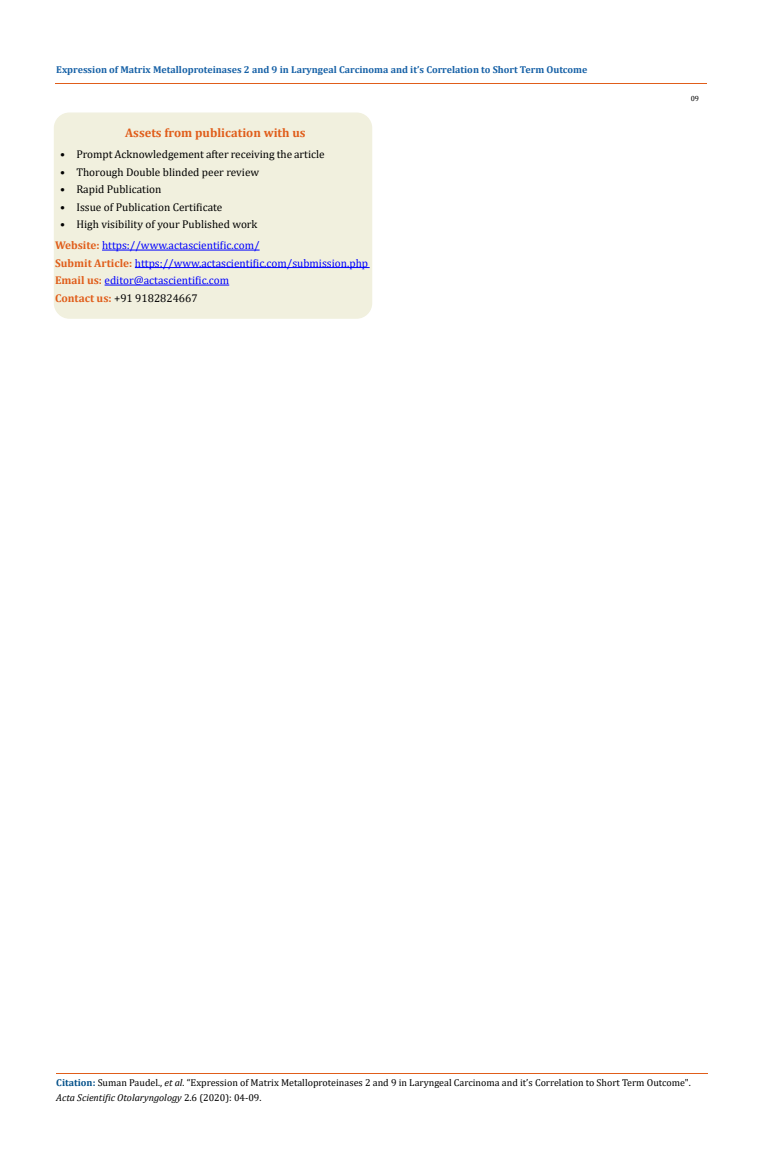
<style>
.page{position:relative;width:764px;height:1155px;background:#fff}
.page>*{position:absolute;margin:0;border:0;box-sizing:border-box;transform-origin:0 0}
.t1{font:700 12.5px "Cambria";color:#e05d1a}
.t2{font:11.25px "Cambria";color:#000}
.t3{font:11.25px/17.5px "Cambria";color:#00f}
.t4{font:10px/15px "Cambria";color:#000}
.t5{font:700 10px "Cambria";color:#1560a6}
.t6{font:7.5px "Cambria";color:#000}
.s1{font-weight:700;color:#e05d1a}
.s2{color:#000}
.s3{font-weight:700;color:#035089}
.s4{font-style:italic}
</style>
<div class="page">
<hr style="left:55px;top:84px;width:651px;height:1px;background:#e05d1a">
<div style="left:54px;top:113px;width:317px;height:205px;background:#f1f0de;border-radius:15px"></div>
<div style="left:54px;top:112px;width:318px;height:207px;border:1px solid #f1f0de;border-radius:15px"></div>
<hr style="left:102px;top:250px;width:158px;height:1px;background:#00f">
<hr style="left:135px;top:267px;width:235px;height:1px;background:#00f">
<hr style="left:105px;top:285px;width:124px;height:1px;background:#00f">
<hr style="left:56px;top:1073px;width:651px;height:1px;background:#e05d1a">
<p class="t5" style="left:56px;top:62px;width:533px">Expression of Matrix Metalloproteinases 2 and 9 in Laryngeal Carcinoma and it’s Correlation to Short Term Outcome</p>
<p class="t1" style="left:125px;top:124px;width:182px">Assets from publication with us</p>
<p class="t2" style="left:60px;top:148px;width:266px">• Prompt Acknowledgement after receiving the article</p>
<p class="t2" style="left:60px;top:165px;width:201px">• Thorough Double blinded peer review</p>
<p class="t2" style="left:60px;top:183px;width:103px">• Rapid Publication</p>
<p class="t2" style="left:60px;top:200px;width:164px">• Issue of Publication Certificate</p>
<p class="t2" style="left:60px;top:218px;width:199px">• High visibility of your Published work</p>
<p class="t3" style="left:55px;top:237px;width:315px"><span class="s1">Website:</span> https://www.actascientific.com/<br><span class="s1">Submit Article:</span> https://www.actascientific.com/submission.php <span class="s1">Email us:</span> editor@actascientific.com<br><span class="s1">Contact us:</span> <span class="s2">+91 9182824667</span></p>
<p class="t6" style="left:690px;top:94px;width:10px">09</p>
<p class="t4" style="left:56px;top:1075px;width:636px"><span class="s3">Citation:</span> Suman Paudel., <span class="s4">et al.</span> “Expression of Matrix Metalloproteinases 2 and 9 in Laryngeal Carcinoma and it’s Correlation to Short Term Outcome".<br><span class="s4">Acta Scientific Otolaryngology</span> 2.6 (2020): 04-09.</p>
</div>
